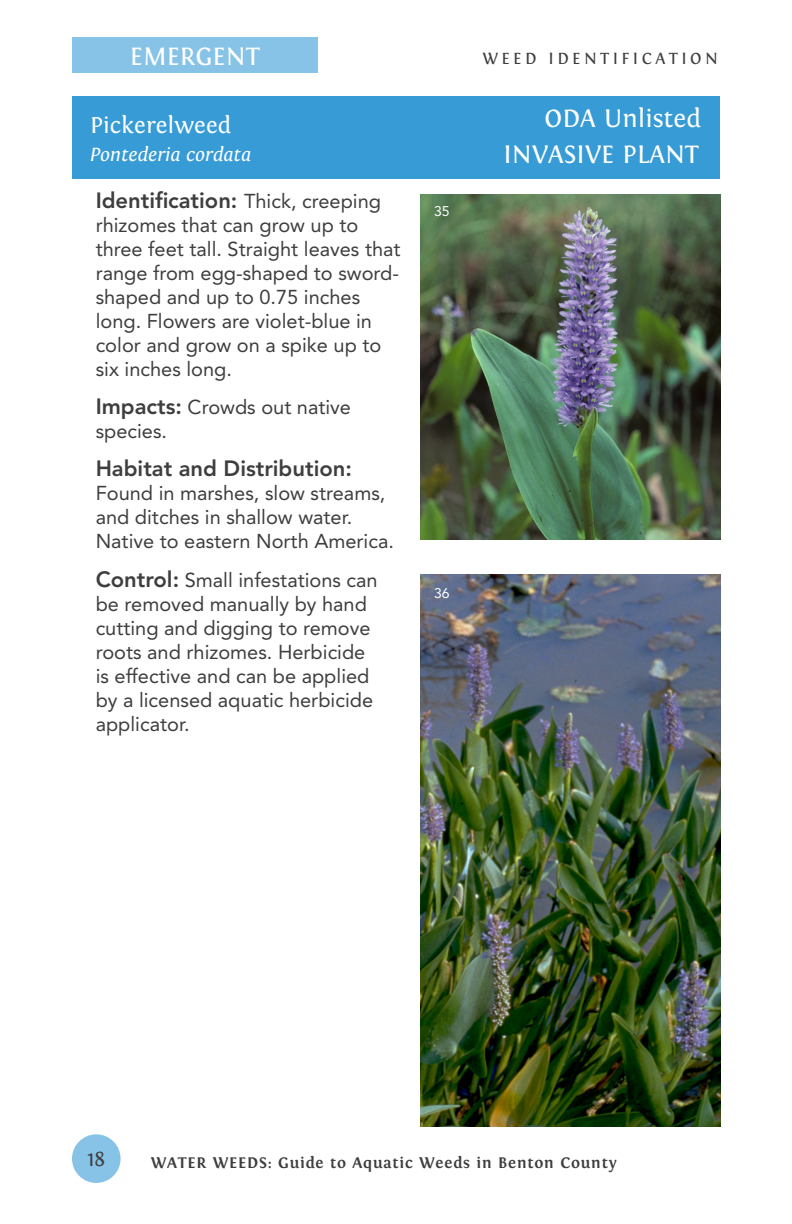
<style>
.page{position:relative;width:792px;height:1224px;background:#fff}
.page>*{position:absolute;margin:0;border:0;box-sizing:border-box;transform-origin:0 0}
.t1{font:26.4px "Fontin";color:#fff}
.Plant_name_-_frutige{font:24px "Fontin";color:#fff}
.Body_Text{font:800 22px "Avenir LT Std";color:#3e3e3f}
.t2{font:21.6px "Fontin";color:#3e3e3f}
.Body_Text-2{font:20px/24px "Avenir LT Std";color:#3e3e3f}
.Plant_name_-_frutige-2{font:italic 20px "Fontin";color:#fff}
.t3{font:17px "Fontin";letter-spacing:.2em;color:#3e3e3f}
.t4{font:700 16px "Fontin";letter-spacing:.05em;color:#3e3e3f}
.bullet{font:14px "Avenir LT Std";color:#fff}
.s1{font-weight:400;font-size:20px}
.s2{font-weight:800;font-size:22px}
</style>
<div class="page">
<div style="left:72px;top:96px;width:648px;height:83px;background:#379bd6"></div>
<div style="left:72px;top:37px;width:246px;height:35px;background:#87c3e7"></div>
<div style="left:72px;top:1134px;width:49px;height:49px;background:#87c3e7;border-radius:50%"></div>
<img style="left:421px;top:194px;width:300px;height:345px">
<img style="left:421px;top:575px;width:300px;height:552px">
<h1 class="t1" style="left:130px;top:42px;width:131px">EMERGENT</h1>
<p class="t3" style="left:482px;top:49px;width:237px">WEED IDENTIFICATION</p>
<p class="t1" style="left:545px;top:104px;width:158px">ODA Unlisted</p>
<p class="Plant_name_-_frutige" style="left:90px;top:111px;width:143px">Pickerelweed</p>
<p class="Plant_name_-_frutige-2" style="left:90px;top:143px;width:163px">Pontederia cordata</p>
<p class="t1" style="left:503px;top:140px;width:197px">INVASIVE PLANT</p>
<p class="Body_Text" style="left:96px;top:187px;width:287px">Identification: <span class="s1">Thick, creeping</span></p>
<p class="Body_Text-2" style="left:96px;top:213px;width:306px">rhizomes that can grow up to three feet tall. Straight leaves that range from egg-shaped to sword&shy;shaped and up to 0.75 inches long. Flowers are violet-blue in color and grow on a spike up to six inches long.</p>
<p class="Body_Text-2" style="left:96px;top:395px;width:257px"><span class="s2">Impacts:</span> Crowds out native species.</p>
<p class="Body_Text" style="left:96px;top:456px;width:258px">Habitat and Distribution:</p>
<p class="Body_Text-2" style="left:96px;top:482px;width:300px">Found in marshes, slow streams, and ditches in shallow water.<br>Native to eastern North America.</p>
<p class="Body_Text-2" style="left:96px;top:568px;width:284px"><span class="s2">Control:</span> Small infestations can be removed manually by hand cutting and digging to remove roots and rhizomes. Herbicide is effective and can be applied by a licensed aquatic herbicide applicator.</p>
<p class="bullet" style="left:434px;top:203px;width:17px">35</p>
<p class="bullet" style="left:434px;top:585px;width:17px">36</p>
<p class="t2" style="left:87px;top:1147px;width:20px">18</p>
<p class="t4" style="left:151px;top:1154px;width:467px">WATER WEEDS: Guide to Aquatic Weeds in Benton County</p>
</div>
